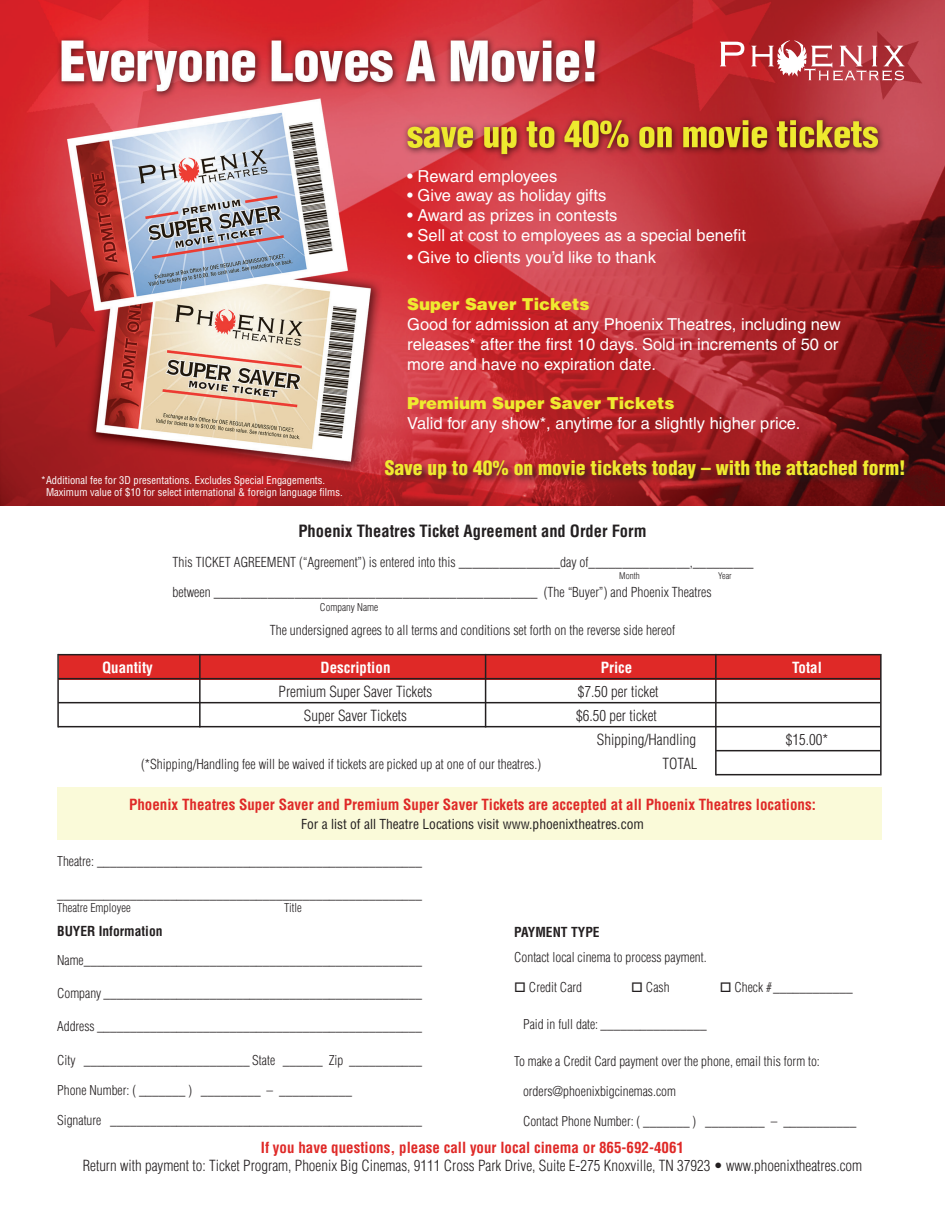
<style>
.page{position:relative;width:945px;height:1215px;background:#fff}
.page>*{position:absolute;margin:0;border:0;box-sizing:border-box;transform-origin:0 0}
.t1{font:900 condensed 19.5px "Helvetica";color:#efea30}
.t2{font:16.5px/19.8px "Helvetica";color:#fff}
.t3{font:700 condensed 16.5px "Helvetica";color:#231f20}
.t4{font:900 16.5px "Helvetica";color:#efea30}
.t5{font:300 condensed 15px "Helvetica";color:#231f20}
.t6{font:700 condensed 15px "Helvetica";color:#df2927}
.t7{font:700 condensed 15px "Helvetica";color:#fff}
.t8{font:300 condensed 13.5px "Helvetica";color:#231f20}
.t9{font:condensed 13.5px "Helvetica";color:#231f20}
.t10{font:700 condensed 13.5px "Helvetica";color:#231f20}
.t11{font:300 condensed 13.35px "Helvetica";color:#231f20}
.t12{font:300 condensed 12px "Helvetica";color:#231f20}
.t13{font:condensed 10.5px/12px "Helvetica";color:#fff}
.t14{font:300 condensed 10.5px "Helvetica";color:#231f20}
.t15{font:300 condensed 9px "Helvetica";color:#231f20}
</style>
<div class="page">
<div style="left:57px;top:788px;width:825px;height:52px;background:#fafad9"></div>
<div style="left:59px;top:655px;width:821px;height:24px;background:#df2927"></div>
<img style="left:0;top:0;width:945px;height:506px">
<div style="left:383px;top:457px;width:531px;height:31px;background:#231f20;opacity:.75"></div>
<hr style="left:58px;top:678px;width:822px;height:1px;background:#231f20">
<hr style="left:58px;top:654px;width:822px;height:1px;background:#231f20">
<hr style="left:58px;top:702px;width:822px;height:1px;background:#231f20">
<hr style="left:58px;top:726px;width:822px;height:1px;background:#231f20">
<hr style="left:716px;top:750px;width:164px;height:1px;background:#231f20">
<hr style="left:716px;top:774px;width:164px;height:1px;background:#231f20">
<hr style="left:57px;top:654px;width:2px;height:73px;background:#231f20">
<hr style="left:199px;top:654px;width:2px;height:73px;background:#231f20">
<hr style="left:485px;top:654px;width:1px;height:73px;background:#231f20">
<hr style="left:715px;top:654px;width:2px;height:121px;background:#231f20">
<hr style="left:880px;top:654px;width:2px;height:121px;background:#231f20">
<svg style="left:720px;top:42px;width:24px;height:24px"></svg>
<svg style="left:751px;top:40px;width:153px;height:41px"></svg>
<p class="t13" style="left:46px;top:474px;width:298px;text-indent:-5px">*Additional fee for 3D presentations. Excludes Special Engagements.<br>Maximum value of $10 for select international &amp; foreign language films.</p>
<p class="t2" style="left:407px;top:166px;width:152px">• Reward employees</p>
<p class="t2" style="left:407px;top:186px;width:201px">• Give away as holiday gifts</p>
<p class="t2" style="left:407px;top:205px;width:212px">• Award as prizes in contests</p>
<p class="t2" style="left:407px;top:225px;width:340px">• Sell at cost to employees as a special benefit</p>
<p class="t2" style="left:407px;top:247px;width:250px">• Give to clients you’d like to thank</p>
<p class="t4" style="left:407px;top:293px;width:184px">Super Saver Tickets</p>
<p class="t2" style="left:407px;top:314px;width:435px">Good for admission at any Phoenix Theatres, including new releases* after the first 10 days. Sold in increments of 50 or more and have no expiration date.</p>
<p class="t4" style="left:407px;top:392px;width:269px">Premium Super Saver Tickets</p>
<p class="t2" style="left:407px;top:413px;width:395px">Valid for any show*, anytime for a slightly higher price.</p>
<p class="t1" style="left:385px;top:455px;width:522px">Save up to 40% on movie tickets today – with the attached form!</p>
<p class="t3" style="left:298px;top:521px;width:350px">Phoenix Theatres Ticket Agreement and Order Form</p>
<p class="t8" style="left:172px;top:554px;width:583px">This TICKET AGREEMENT (“Agreement”) is entered into this _______________day of_______________,_________</p>
<p class="t8" style="left:172px;top:584px;width:541px">between ________________________________________________ (The “Buyer”) and Phoenix Theatres</p>
<p class="t15" style="left:619px;top:570px;width:22px">Month</p>
<p class="t15" style="left:718px;top:570px;width:15px">Year</p>
<p class="t14" style="left:320px;top:601px;width:60px">Company Name</p>
<p class="t8" style="left:270px;top:622px;width:407px">The undersigned agrees to all terms and conditions set forth on the reverse side hereof</p>
<p class="t7" style="left:102px;top:658px;width:52px">Quantity</p>
<p class="t7" style="left:321px;top:658px;width:71px">Description</p>
<p class="t7" style="left:601px;top:658px;width:33px">Price</p>
<p class="t7" style="left:792px;top:658px;width:31px">Total</p>
<p class="t5" style="left:279px;top:682px;width:155px">Premium Super Saver Tickets</p>
<p class="t5" style="left:578px;top:682px;width:82px">$7.50 per ticket</p>
<p class="t5" style="left:304px;top:706px;width:105px">Super Saver Tickets</p>
<p class="t5" style="left:576px;top:706px;width:82px">$6.50 per ticket</p>
<p class="t5" style="left:597px;top:730px;width:101px">Shipping/Handling</p>
<p class="t5" style="left:786px;top:730px;width:44px">$15.00*</p>
<p class="t8" style="left:141px;top:756px;width:402px">(*Shipping/Handling fee will be waived if tickets are picked up at one of our theatres.)</p>
<p class="t5" style="left:663px;top:754px;width:36px">TOTAL</p>
<p class="t6" style="left:129px;top:795px;width:688px">Phoenix Theatres Super Saver and Premium Super Saver Tickets are accepted at all Phoenix Theatres locations:</p>
<p class="t9" style="left:301px;top:816px;width:344px">For a list of all Theatre Locations visit www.phoenixtheatres.com</p>
<p class="t11" style="left:57px;top:853px;width:367px">Theatre:__________________________________________________</p>
<p class="t11" style="left:57px;top:886px;width:367px">_______________________________________________________</p>
<p class="t12" style="left:57px;top:901px;width:75px">Theatre Employee</p>
<p class="t12" style="left:284px;top:901px;width:19px">Title</p>
<p class="t10" style="left:57px;top:923px;width:107px">BUYER Information</p>
<p class="t11" style="left:57px;top:952px;width:367px">Name___________________________________________________</p>
<p class="t11" style="left:57px;top:986px;width:367px">Company_________________________________________________</p>
<p class="t11" style="left:57px;top:1019px;width:367px">Address__________________________________________________</p>
<p class="t11" style="left:57px;top:1052px;width:367px">City _ _________________________ State _ ______ Zip_ ___________</p>
<p class="t11" style="left:57px;top:1082px;width:296px">Phone Number: ( _______ ) _________ – ___________</p>
<p class="t11" style="left:57px;top:1112px;width:367px">Signature _ _______________________________________________</p>
<p class="t10" style="left:514px;top:924px;width:87px">PAYMENT TYPE</p>
<p class="t11" style="left:514px;top:950px;width:194px">Contact local cinema to process payment.</p>
<p class="t11" style="left:514px;top:980px;width:69px">□ Credit Card</p>
<p class="t11" style="left:631px;top:980px;width:40px">□ Cash</p>
<p class="t11" style="left:720px;top:980px;width:135px">□ Check #_____________</p>
<p class="t11" style="left:523px;top:1017px;width:185px">Paid in full date:_________________</p>
<p class="t11" style="left:514px;top:1053px;width:307px">To make a Credit Card payment over the phone, email this form to:</p>
<p class="t11" style="left:523px;top:1083px;width:154px">orders@phoenixbigcinemas.com</p>
<p class="t11" style="left:523px;top:1113px;width:335px">Contact Phone Number: ( _______ ) _________ – ___________</p>
<p class="t6" style="left:261px;top:1139px;width:425px">If you have questions, please call your local cinema or 865-692-4061</p>
<p class="t5" style="left:83px;top:1157px;width:781px">Return with payment to: Ticket Program, Phoenix Big Cinemas, 9111 Cross Park Drive, Suite E-275 Knoxville, TN 37923 • www.phoenixtheatres.com</p>
</div>
